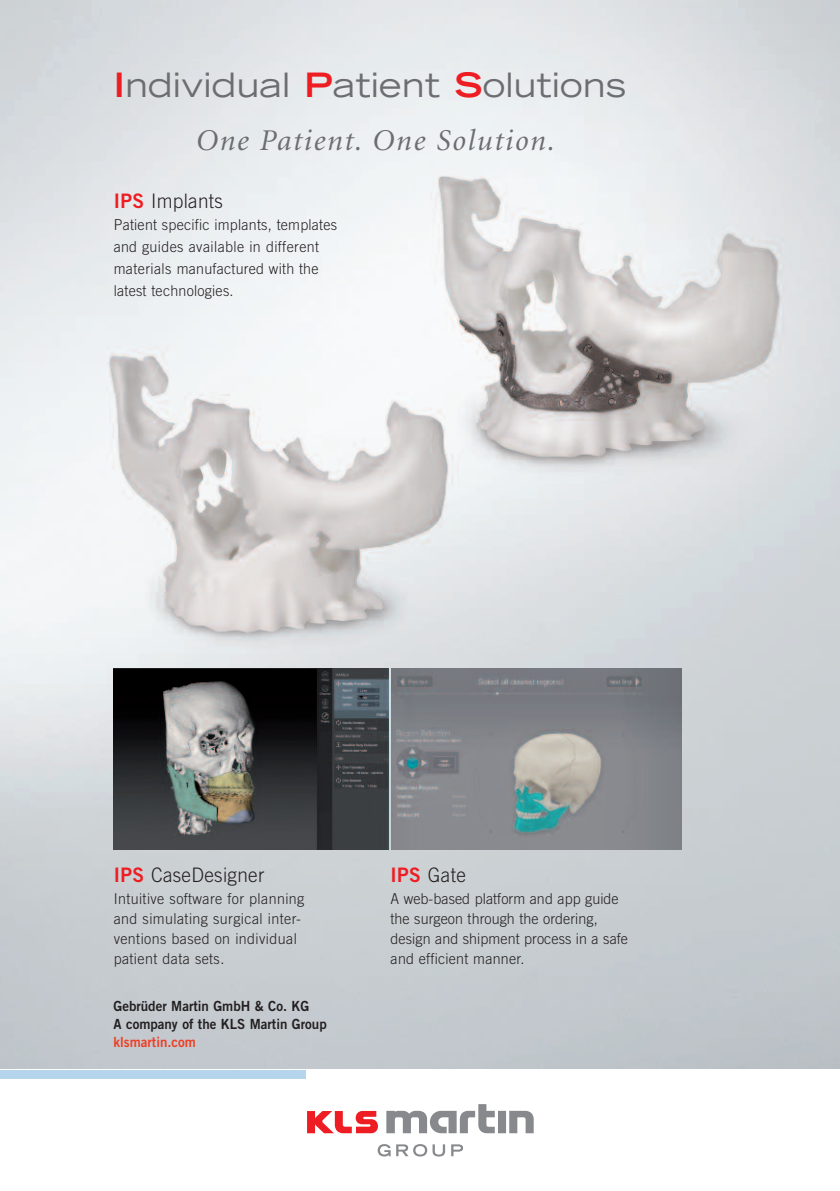
<style>
.page{position:relative;width:840px;height:1191px;background:#fff}
.page>*{position:absolute;margin:0;border:0;box-sizing:border-box;transform-origin:0 0}
.t1{font:expanded 33.6px "Trade Gothic LH";letter-spacing:.015em;color:#6c6d70}
.t2{font:italic 30.2px "Minion";letter-spacing:.055em;color:#6c6d70}
.t3{font:300 20px "Trade Gothic";letter-spacing:.015em;color:#231f20;scale:.95 1}
.t4{font:300 15px/20px "Trade Gothic";letter-spacing:.015em;color:#231f20;scale:.95 1}
.t5{font:14px/18px "Trade Gothic Bold Two";color:#231f20;scale:.95 1}
.t6{font:14px "Trade Gothic Bold Two";color:#ef3e25;scale:.95 1}
.s1{font-weight:700;color:#ee1d23}
.s2{font-family:"Trade Gothic Bold Two";font-weight:400;color:#ee1d23}
</style>
<div class="page">
<img style="left:0;top:0;width:839px;height:1068px">
<div style="left:0;top:1070px;width:305px;height:9px;background:#b4d5ec"></div>
<svg style="left:377px;top:1144px;width:13px;height:12px"></svg>
<svg style="left:396px;top:1144px;width:49px;height:12px"></svg>
<svg style="left:451px;top:1144px;width:12px;height:12px"></svg>
<svg style="left:307px;top:1111px;width:71px;height:22px"></svg>
<div style="left:497px;top:1110px;width:8px;height:23px;background:#87898c"></div>
<svg style="left:509px;top:1110px;width:24px;height:23px"></svg>
<svg style="left:386px;top:1104px;width:108px;height:29px"></svg>
<img style="left:114px;top:668px;width:275px;height:181px">
<img style="left:391px;top:668px;width:290px;height:181px">
<h1 class="t1" style="left:114px;top:73px;width:514px"><span class="s1">I</span>ndividual <span class="s1">P</span>atient <span class="s1">S</span>olutions</h1>
<h2 class="t2" style="left:196px;top:129px;width:360px">One Patient. One Solution.</h2>
<h3 class="t3" style="left:114px;top:193px;width:116px"><span class="s2">IPS</span> Implants</h3>
<p class="t4" style="left:114px;top:214px;width:237px;line-height:22px">Patient specific implants, templates and guides available in different materials manufactured with the latest technologies.</p>
<h3 class="t3" style="left:114px;top:867px;width:160px"><span class="s2">IPS</span> CaseDesigner</h3>
<p class="t4" style="left:114px;top:890px;width:202px">Intuitive software for planning and simulating surgical inter&shy;ventions based on individual patient data sets.</p>
<p class="t5" style="left:113px;top:998px;width:226px">Gebrüder Martin GmbH &amp; Co. KG<br>A company of the KLS Martin Group</p>
<p class="t6" style="left:113px;top:1037px;width:88px">klsmartin.com</p>
<h3 class="t3" style="left:390px;top:867px;width:81px"><span class="s2">IPS</span> Gate</h3>
<p class="t4" style="left:390px;top:890px;width:251px">A web-based platform and app guide the surgeon through the ordering, design and shipment process in a safe and efficient manner.</p>
</div>
